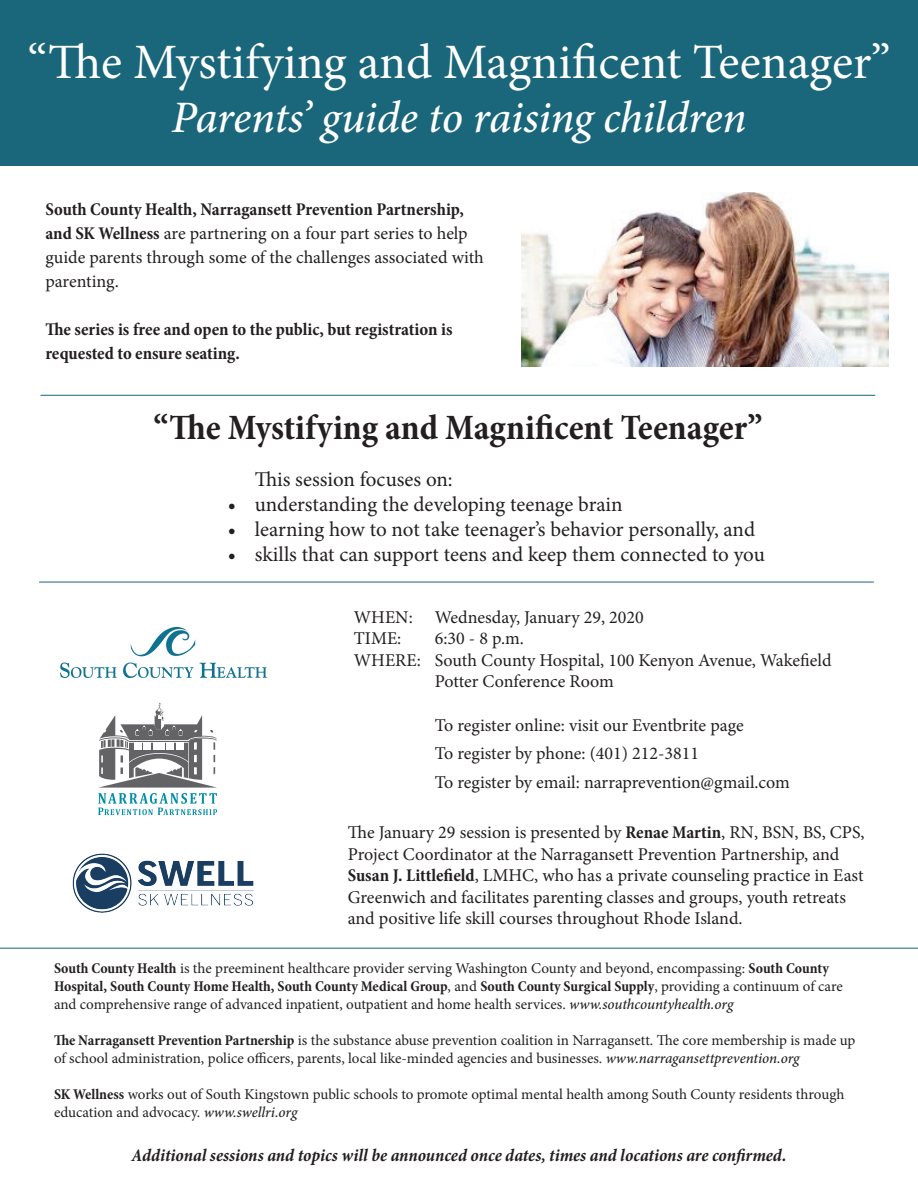
<style>
.page{position:relative;width:918px;height:1188px;background:#fff}
.page>*{position:absolute;margin:0;border:0;box-sizing:border-box;transform-origin:0 0}
.t1{font:49.5px "Minion Pro";color:#fff}
.t2{font:italic 500 45px "Minion Pro";letter-spacing:-.01em;color:#fff}
.t3{font:700 condensed 36px "Minion Pro";color:#231f20}
.t4{font:21px "Minion Pro";letter-spacing:-.005em;color:#231f20}
.t5{font:18px/21.6px "Minion Pro";color:#231f20}
.t6{font:italic 700 condensed 18px "Minion Pro";letter-spacing:-.005em;color:#231f20}
.t7{font:700 condensed 18px/24px "Minion Pro";letter-spacing:-.005em;color:#231f20}
.t8{font:15px/18px "Minion Pro";letter-spacing:-.005em;color:#231f20}
.s1{font-weight:700;font-stretch:condensed}
.s2{font-weight:500;font-style:italic}
</style>
<div class="page">
<div style="left:0;top:0;width:918px;height:166px;background:#1a667a"></div>
<img style="left:521px;top:192px;width:367px;height:174px">
<svg style="left:98px;top:703px;width:119px;height:112px"></svg>
<img style="left:72px;top:853px;width:182px;height:60px">
<img style="left:61px;top:627px;width:205px;height:50px">
<hr style="left:40px;top:395px;width:835px;height:1px;background:#1a667a">
<hr style="left:39px;top:582px;width:835px;height:1px;background:#1a667a">
<hr style="left:0;top:948px;width:918px;height:1px;background:#1a667a">
<h1 class="t1" style="left:27px;top:29px;width:865px">“The Mystifying and Magnificent Teenager”</h1>
<h2 class="t2" style="left:171px;top:87px;width:577px">Parents’ guide to raising children</h2>
<p class="t5" style="left:45px;top:197px;width:440px;line-height:24px"><span class="s1">South County Health, Narragansett Prevention Partnership, and SK Wellness</span> are partnering on a four part series to help guide parents through some of the challenges associated with parenting.</p>
<p class="t7" style="left:45px;top:317px;width:409px">The series is free and open to the public, but registration is requested to ensure seating.</p>
<h3 class="t3" style="left:154px;top:403px;width:610px">“The Mystifying and Magnificent Teenager”</h3>
<h3 class="t4" style="left:255px;top:465px;width:200px">This session focuses on:</h3>
<h3 class="t4" style="left:228px;top:490px;width:396px">• understanding the developing teenage brain</h3>
<h3 class="t4" style="left:228px;top:515px;width:529px">• learning how to not take teenager’s behavior personally, and</h3>
<h3 class="t4" style="left:228px;top:540px;width:539px">• skills that can support teens and keep them connected to you</h3>
<p class="t5" style="left:354px;top:606px;width:292px">WHEN: Wednesday, January 29, 2020<br>TIME:</p>
<p class="t5" style="left:435px;top:628px;width:91px">6:30 - 8 p.m.</p>
<p class="t5" style="left:354px;top:649px;width:479px">WHERE: South County Hospital, 100 Kenyon Avenue, Wakefield</p>
<p class="t5" style="left:435px;top:671px;width:181px">Potter Conference Room</p>
<p class="t5" style="left:435px;top:711px;width:357px;line-height:28.5px">To register online: visit our Eventbrite page<br>To register by phone: (401) 212-3811<br>To register by email: narraprevention@gmail.com</p>
<p class="t5" style="left:348px;top:822px;width:518px">The January 29 session is presented by <span class="s1">Renae Martin</span>, RN, BSN, BS, CPS, Project Coordinator at the Narragansett Prevention Partnership, and <span class="s1">Susan J. Littlefield</span>, LMHC, who has a private counseling practice in East Greenwich and facilitates parenting classes and groups, youth retreats and positive life skill courses throughout Rhode Island.</p>
<p class="t8" style="left:54px;top:960px;width:790px"><span class="s1">South County Health</span> is the preeminent healthcare provider serving Washington County and beyond, encompassing: <span class="s1">South County<br>Hospital, South County Home Health, South County Medical Group</span>, and <span class="s1">South County Surgical Supply</span>, providing a continuum of care and comprehensive range of advanced inpatient, outpatient and home health services. <span class="s2">www.southcountyhealth.org</span></p>
<p class="t8" style="left:54px;top:1032px;width:803px"><span class="s1">The Narragansett Prevention Partnership</span> is the substance abuse prevention coalition in Narragansett. The core membership is made up of school administration, police officers, parents, local like-minded agencies and businesses. <span class="s2">www.narragansettprevention.org</span></p>
<p class="t8" style="left:54px;top:1086px;width:792px"><span class="s1">SK Wellness</span> works out of South Kingstown public schools to promote optimal mental health among South County residents through education and advocacy. <span class="s2">www.swellri.org</span></p>
<p class="t6" style="left:132px;top:1142px;width:656px">Additional sessions and topics will be announced once dates, times and locations are confirmed.</p>
</div>
